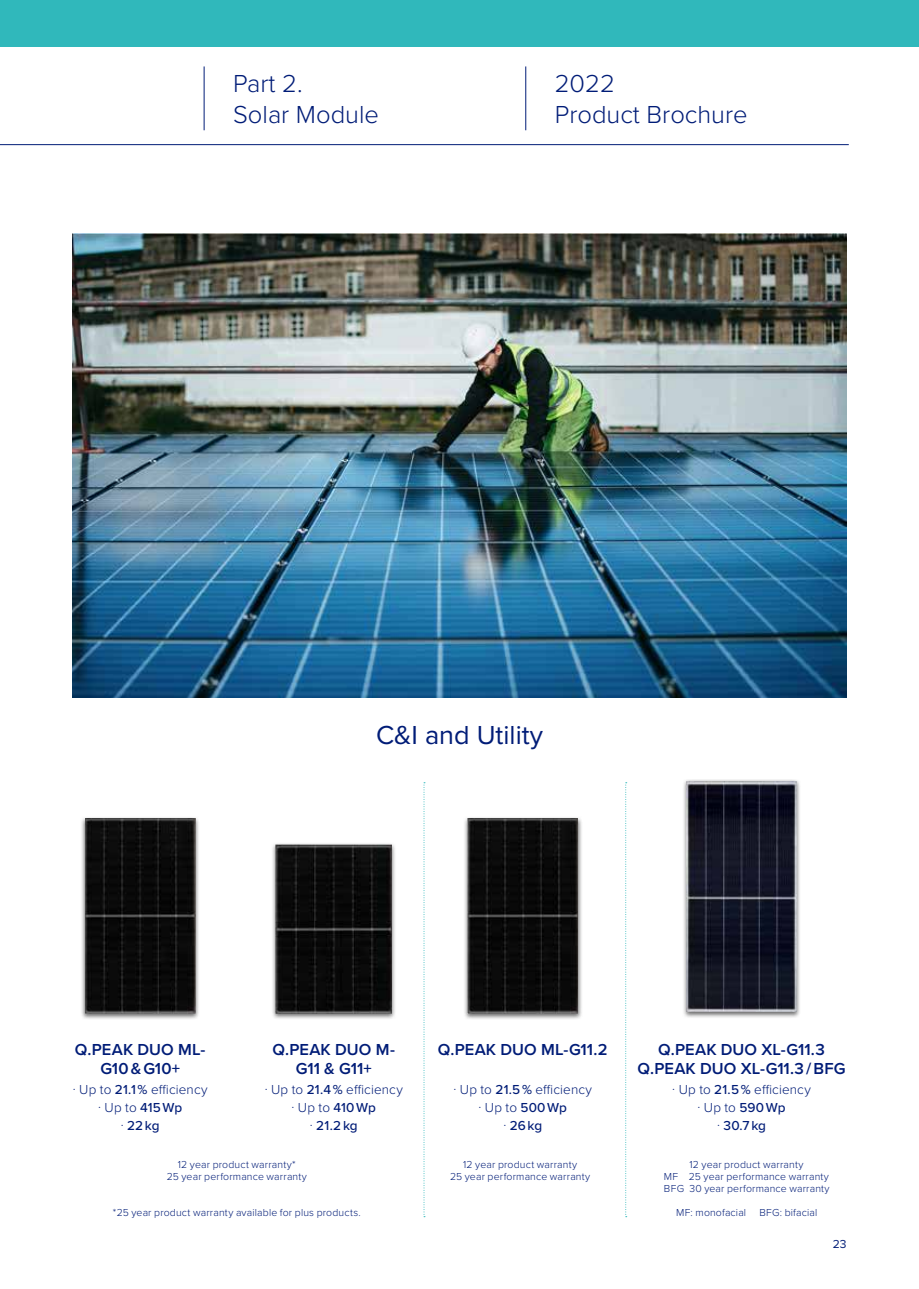
<style>
.page{position:relative;width:919px;height:1289px;background:#fff}
.page>*{position:absolute;margin:0;border:0;box-sizing:border-box;transform-origin:0 0}
.t1{font:27px "Proxima Nova";color:#001c77}
.t2{font:300 25.5px/30.6px "Proxima Nova";color:#001c77}
.t3{font:600 16.5px/19.5px "Proxima Nova";letter-spacing:.005em;color:#001c77;text-align:center}
.t4{font:300 13.5px/18px "Proxima Nova";letter-spacing:.01em;color:#001c77;text-align:center}
.t5{font:12px "Proxima Nova";color:#001c77}
.t6{font:300 10.5px/12px "Proxima Nova";letter-spacing:.015em;color:#001c77;text-align:center}
.s1{font-weight:500}
</style>
<div class="page">
<hr style="left:204px;top:66px;width:1px;height:64px;background:#001c77">
<hr style="left:525px;top:66px;width:1px;height:64px;background:#001c77">
<div style="left:271px;top:842px;width:125px;height:177px;background:#000;opacity:.6"></div>
<img style="left:276px;top:844px;width:116px;height:169px">
<div style="left:0;top:0;width:918px;height:47px;background:#30b8bb"></div>
<hr style="left:0;top:144px;width:848px;height:1px;background:#001c77">
<img style="left:72px;top:234px;width:774px;height:463px">
<div style="left:463px;top:815px;width:119px;height:205px;background:#000;opacity:.6"></div>
<img style="left:467px;top:818px;width:111px;height:195px">
<div style="left:80px;top:815px;width:120px;height:205px;background:#000;opacity:.6"></div>
<img style="left:85px;top:818px;width:110px;height:195px">
<div style="left:681px;top:778px;width:119px;height:240px;background:#000;opacity:.6"></div>
<img style="left:686px;top:781px;width:110px;height:230px">
<svg style="left:423px;top:782px;width:2px;height:435px"></svg>
<svg style="left:625px;top:782px;width:1px;height:435px"></svg>
<h2 class="t2" style="left:233px;top:67px;width:147px">Part 2.<br>Solar Module</h2>
<h2 class="t2" style="left:554px;top:67px;width:194px">2022<br>Product Brochure</h2>
<h1 class="t1" style="left:376px;top:714px;width:168px">C&amp;I and Utility</h1>
<h3 class="t3" style="left:75px;top:1038px;width:132px">Q.PEAK DUO ML-<br>G10 &amp; G10+</h3>
<p class="t4" style="left:73px;top:1079px;width:136px">· Up to <span class="s1">21.1 %</span> efficiency · Up to <span class="s1">415 Wp<br></span>· <span class="s1">22 kg</span></p>
<h3 class="t3" style="left:272px;top:1038px;width:124px">Q.PEAK DUO M-<br>G11 &amp; G11+</h3>
<p class="t4" style="left:265px;top:1079px;width:140px">· Up to <span class="s1">21.4 %</span> efficiency · Up to <span class="s1">410 Wp<br></span>· <span class="s1">21.2 kg</span></p>
<h3 class="t3" style="left:438px;top:1038px;width:171px">Q.PEAK DUO ML-G11.2</h3>
<p class="t4" style="left:453px;top:1079px;width:140px">· Up to <span class="s1">21.5 %</span> efficiency · Up to <span class="s1">500 Wp<br></span>· <span class="s1">26 kg</span></p>
<h3 class="t3" style="left:637px;top:1038px;width:209px">Q.PEAK DUO XL-G11.3<br>Q.PEAK DUO XL-G11.3 / BFG</h3>
<p class="t4" style="left:672px;top:1079px;width:140px">· Up to <span class="s1">21.5 %</span> efficiency · Up to <span class="s1">590 Wp<br></span>· <span class="s1">30.7 kg</span></p>
<p class="t6" style="left:167px;top:1157px;width:142px">12 year product warranty*<br>25 year performance warranty</p>
<p class="t6" style="left:450px;top:1157px;width:142px">12 year product warranty<br>25 year performance warranty</p>
<p class="t6" style="left:664px;top:1157px;width:167px">12 year product warranty<br>MF 25 year performance warranty<br>BFG 30 year performance warranty</p>
<p class="t6" style="left:113px;top:1206px;width:249px">*25 year product warranty available for plus products.</p>
<p class="t6" style="left:676px;top:1206px;width:71px">MF: monofacial</p>
<p class="t6" style="left:759px;top:1206px;width:59px">BFG: bifacial</p>
<p class="t5" style="left:832px;top:1234px;width:15px">23</p>
</div>
